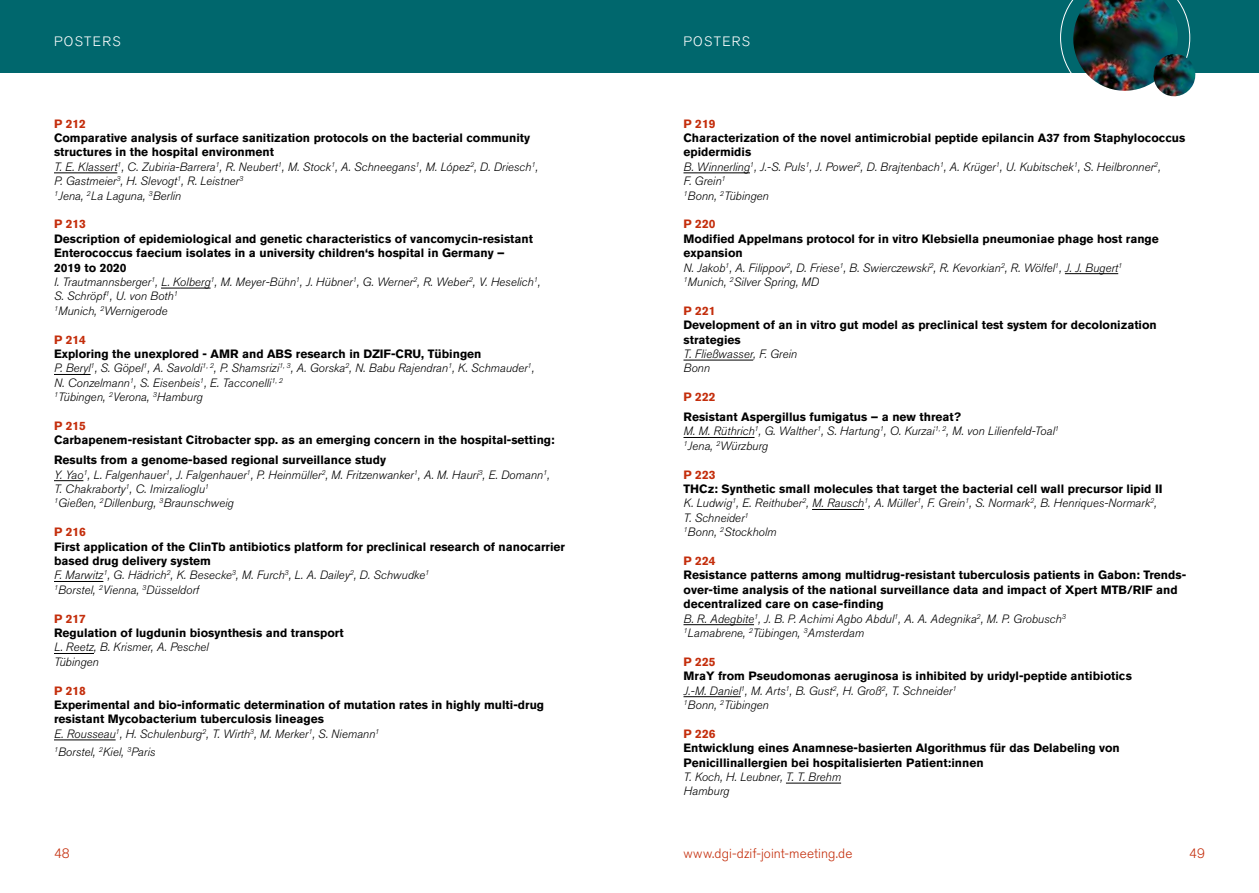
<style>
.page{position:relative;width:1259px;height:893px;background:#fff}
.page>*{position:absolute;margin:0;border:0;box-sizing:border-box;transform-origin:0 0}
.t1{font:300 13.5px "Akzidenz Grotesk BQ";letter-spacing:.005em;color:#c42e0c}
.t2{font:300 13.5px "Akzidenz Grotesk BQ";letter-spacing:.1em;color:#fff}
.t3{font:italic 300 12px/14.4px "Akzidenz Grotesk BQ";color:#000}
.t4{font:700 12px/14.4px "Akzidenz Grotesk BQ";color:#000}
.t5{font:700 12px "Akzidenz Grotesk BQ";color:#c42e0c}
.s1{font-weight:700;font-style:normal}
.s2{font-weight:300;font-style:italic}
</style>
<div class="page">
<div style="left:0;top:0;width:1259px;height:72px;background:#00676d"></div>
<svg style="left:1060px;top:10px;width:130px;height:63px"></svg>
<hr style="left:54px;top:172px;width:63px;height:1px;background:#000">
<hr style="left:161px;top:288px;width:49px;height:1px;background:#000">
<hr style="left:54px;top:374px;width:37px;height:1px;background:#000">
<svg style="left:54px;top:480px;width:29px;height:1px"></svg>
<hr style="left:54px;top:581px;width:49px;height:1px;background:#000">
<hr style="left:54px;top:653px;width:40px;height:1px;background:#000">
<hr style="left:54px;top:739px;width:62px;height:1px;background:#000">
<hr style="left:683px;top:172px;width:67px;height:1px;background:#000">
<hr style="left:1065px;top:273px;width:53px;height:1px;background:#000">
<hr style="left:683px;top:360px;width:70px;height:1px;background:#000">
<hr style="left:683px;top:437px;width:71px;height:1px;background:#000">
<hr style="left:812px;top:509px;width:52px;height:1px;background:#000">
<hr style="left:683px;top:624px;width:71px;height:1px;background:#000">
<hr style="left:683px;top:696px;width:58px;height:1px;background:#000">
<hr style="left:786px;top:783px;width:55px;height:1px;background:#000">
<img style="left:1066px;top:0;width:119px;height:91px">
<img style="left:1150px;top:54px;width:48px;height:43px">
<p class="t2" style="left:54px;top:33px;width:68px">POSTERS</p>
<p class="t2" style="left:683px;top:33px;width:68px">POSTERS</p>
<p class="t5" style="left:54px;top:116px;width:33px">P 212</p>
<p class="t3" style="left:54px;top:131px;width:486px"><span class="s1">Comparative analysis of surface sanitization protocols on the bacterial community structures in the hospital environment<br></span>T. E. Klassert<sup>1</sup>, C. Zubiria-Barrera<sup>1</sup>, R. Neubert<sup>1</sup>, M. Stock<sup>1</sup>, A. Schneegans<sup>1</sup>, M. López<sup>2</sup>, D. Driesch<sup>1</sup>, P. Gastmeier<sup>3</sup>, H. Slevogt<sup>1</sup>, R. Leistner<sup>3<br>1</sup>Jena, <sup>2</sup>La Laguna, <sup>3</sup>Berlin</p>
<p class="t5" style="left:54px;top:217px;width:33px">P 213</p>
<p class="t4" style="left:54px;top:231px;width:488px">Description of epidemiological and genetic characteristics of vancomycin-resistant Enterococcus faecium isolates in a university children‘s hospital in Germany –<br>2019 to 2020<br><span class="s2">I. Trautmannsberger</span><sup>1</sup><span class="s2">, L. Kolberg</span><sup>1</sup><span class="s2">, M. Meyer-Bühn</span><sup>1</sup><span class="s2">, J. Hübner</span><sup>1</sup><span class="s2">, G. Werner</span><sup>2</sup><span class="s2">, R. Weber</span><sup>2</sup><span class="s2">, V. Heselich</span><sup>1</sup><span class="s2">, S. Schröpf</span><sup>1</sup><span class="s2">, U. von Both</span><sup>1<br>1</sup><span class="s2">Munich,</span> <sup>2</sup><span class="s2">Wernigerode</span></p>
<p class="t5" style="left:54px;top:332px;width:33px">P 214</p>
<p class="t3" style="left:54px;top:347px;width:482px"><span class="s1">Exploring the unexplored - AMR and ABS research in DZIF-CRU, Tübingen<br></span>P. Beryl<sup>1</sup>, S. Göpel<sup>1</sup>, A. Savoldi<sup>1,</sup> <sup>2</sup>, P. Shamsrizi<sup>1,</sup> <sup>3</sup>, A. Gorska<sup>2</sup>, N. Babu Rajendran<sup>1</sup>, K. Schmauder<sup>1</sup>, N. Conzelmann<sup>1</sup>, S. Eisenbeis<sup>1</sup>, E. Tacconelli<sup>1,</sup> <sup>2<br>1</sup>Tübingen, <sup>2</sup>Verona, <sup>3</sup>Hamburg</p>
<p class="t5" style="left:54px;top:419px;width:33px">P 215</p>
<p class="t4" style="left:54px;top:430px;width:502px;line-height:19.8px">Carbapenem-resistant Citrobacter spp. as an emerging concern in the hospital-setting:<br>Results from a genome-based regional surveillance study</p>
<p class="t3" style="left:54px;top:467px;width:497px">Y. Yao<sup>1</sup>, L. Falgenhauer<sup>1</sup>, J. Falgenhauer<sup>1</sup>, P. Heinmüller<sup>2</sup>, M. Fritzenwanker<sup>1</sup>, A. M. Hauri<sup>3</sup>, E. Domann<sup>1</sup>,<br>T. Chakraborty<sup>1</sup>, C. Imirzalioglu<sup>1<br>1</sup>Gießen, <sup>2</sup>Dillenburg, <sup>3</sup>Braunschweig</p>
<p class="t5" style="left:54px;top:525px;width:33px">P 216</p>
<p class="t4" style="left:54px;top:539px;width:512px">First application of the ClinTb antibiotics platform for preclinical research of nanocarrier based drug delivery system<br><span class="s2">F. Marwitz</span><sup>1</sup><span class="s2">, G. Hädrich</span><sup>2</sup><span class="s2">, K. Besecke</span><sup>3</sup><span class="s2">, M. Furch</span><sup>3</sup><span class="s2">, L. A. Dailey</span><sup>2</sup><span class="s2">, D. Schwudke</span><sup>1<br>1</sup><span class="s2">Borstel,</span> <sup>2</sup><span class="s2">Vienna,</span> <sup>3</sup><span class="s2">Düsseldorf</span></p>
<p class="t5" style="left:54px;top:611px;width:33px">P 217</p>
<p class="t4" style="left:54px;top:626px;width:291px">Regulation of lugdunin biosynthesis and transport</p>
<p class="t3" style="left:54px;top:640px;width:156px">L. Reetz, B. Krismer, A. Peschel<br>Tübingen</p>
<p class="t5" style="left:54px;top:683px;width:33px">P 218</p>
<p class="t4" style="left:54px;top:698px;width:491px">Experimental and bio-informatic determination of mutation rates in highly multi-drug resistant Mycobacterium tuberculosis lineages<br><span class="s2">E. Rousseau</span><sup>1</sup><span class="s2">, H. Schulenburg</span><sup>2</sup><span class="s2">, T. Wirth</span><sup>3</sup><span class="s2">, M. Merker</span><sup>1</sup><span class="s2">, S. Niemann</span><sup>1</sup></p>
<p class="t3" style="left:54px;top:745px;width:103px"><sup>1</sup>Borstel, <sup>2</sup>Kiel, <sup>3</sup>Paris</p>
<p class="t5" style="left:683px;top:116px;width:33px">P 219</p>
<p class="t3" style="left:683px;top:131px;width:503px"><span class="s1">Characterization of the novel antimicrobial peptide epilancin A37 from Staphylococcus epidermidis<br></span>B. Winnerling<sup>1</sup>, J.-S. Puls<sup>1</sup>, J. Power<sup>2</sup>, D. Brajtenbach<sup>1</sup>, A. Krüger<sup>1</sup>, U. Kubitschek<sup>1</sup>, S. Heilbronner<sup>2</sup>,<br>F. Grein<sup>1<br>1</sup>Bonn, <sup>2</sup>Tübingen</p>
<p class="t5" style="left:683px;top:217px;width:33px">P 220</p>
<p class="t3" style="left:683px;top:232px;width:477px"><span class="s1">Modified Appelmans protocol for in vitro Klebsiella pneumoniae phage host range expansion<br></span>N. Jakob<sup>1</sup>, A. Filippov<sup>2</sup>, D. Friese<sup>1</sup>, B. Swierczewski<sup>2</sup>, R. Kevorkian<sup>2</sup>, R. Wölfel<sup>1</sup>, J. J. Bugert<sup>1<br>1</sup>Munich, <sup>2</sup>Silver Spring, MD</p>
<p class="t5" style="left:683px;top:304px;width:33px">P 221</p>
<p class="t4" style="left:683px;top:318px;width:475px">Development of an in vitro gut model as preclinical test system for decolonization strategies</p>
<p class="t3" style="left:683px;top:347px;width:115px">T. Fließwasser, F. Grein<br>Bonn</p>
<p class="t5" style="left:683px;top:390px;width:33px">P 222</p>
<p class="t3" style="left:683px;top:410px;width:377px"><span class="s1">Resistant Aspergillus fumigatus – a new threat?<br></span>M. M. Rüthrich<sup>1</sup>, G. Walther<sup>1</sup>, S. Hartung<sup>1</sup>, O. Kurzai<sup>1,</sup> <sup>2</sup>, M. von Lilienfeld-Toal<sup>1<br>1</sup>Jena, <sup>2</sup>Würzburg</p>
<p class="t5" style="left:683px;top:467px;width:33px">P 223</p>
<p class="t3" style="left:683px;top:482px;width:480px"><span class="s1">THCz: Synthetic small molecules that target the bacterial cell wall precursor lipid II </span>K. Ludwig<sup>1</sup>, E. Reithuber<sup>2</sup>, M. Rausch<sup>1</sup>, A. Müller<sup>1</sup>, F. Grein<sup>1</sup>, S. Normark<sup>2</sup>, B. Henriques-Normark<sup>2</sup>, T. Schneider<sup>1<br>1</sup>Bonn, <sup>2</sup>Stockholm</p>
<p class="t5" style="left:683px;top:554px;width:33px">P 224</p>
<p class="t4" style="left:683px;top:568px;width:504px">Resistance patterns among multidrug-resistant tuberculosis patients in Gabon: Trends&shy;over-time analysis of the national surveillance data and impact of Xpert MTB/RIF and decentralized care on case-finding<br><span class="s2">B. R. Adegbite</span><sup>1</sup><span class="s2">, J. B. P. Achimi Agbo Abdul</span><sup>1</sup><span class="s2">, A. A. Adegnika</span><sup>2</sup><span class="s2">, M. P. Grobusch</span><sup>3<br>1</sup><span class="s2">Lamabrene,</span> <sup>2</sup><span class="s2">Tübingen,</span> <sup>3</sup><span class="s2">Amsterdam</span></p>
<p class="t5" style="left:683px;top:655px;width:33px">P 225</p>
<p class="t4" style="left:683px;top:669px;width:450px">MraY from Pseudomonas aeruginosa is inhibited by uridyl-peptide antibiotics<br><span class="s2">J.-M. Daniel</span><sup>1</sup><span class="s2">, M. Arts</span><sup>1</sup><span class="s2">, B. Gust</span><sup>2</sup><span class="s2">, H. Groß</span><sup>2</sup><span class="s2">, T. Schneider</span><sup>1<br>1</sup><span class="s2">Bonn,</span> <sup>2</sup><span class="s2">Tübingen</span></p>
<p class="t5" style="left:683px;top:727px;width:33px">P 226</p>
<p class="t4" style="left:683px;top:741px;width:438px">Entwicklung eines Anamnese-basierten Algorithmus für das Delabeling von<br>Penicillinallergien bei hospitalisierten Patient:innen</p>
<p class="t3" style="left:683px;top:770px;width:159px">T. Koch, H. Leubner, T. T. Brehm<br>Hamburg</p>
<p class="t1" style="left:54px;top:846px;width:17px">48</p>
<p class="t1" style="left:683px;top:846px;width:170px">www.dgi-dzif-joint-meeting.de</p>
<p class="t1" style="left:1189px;top:846px;width:17px">49</p>
</div>
